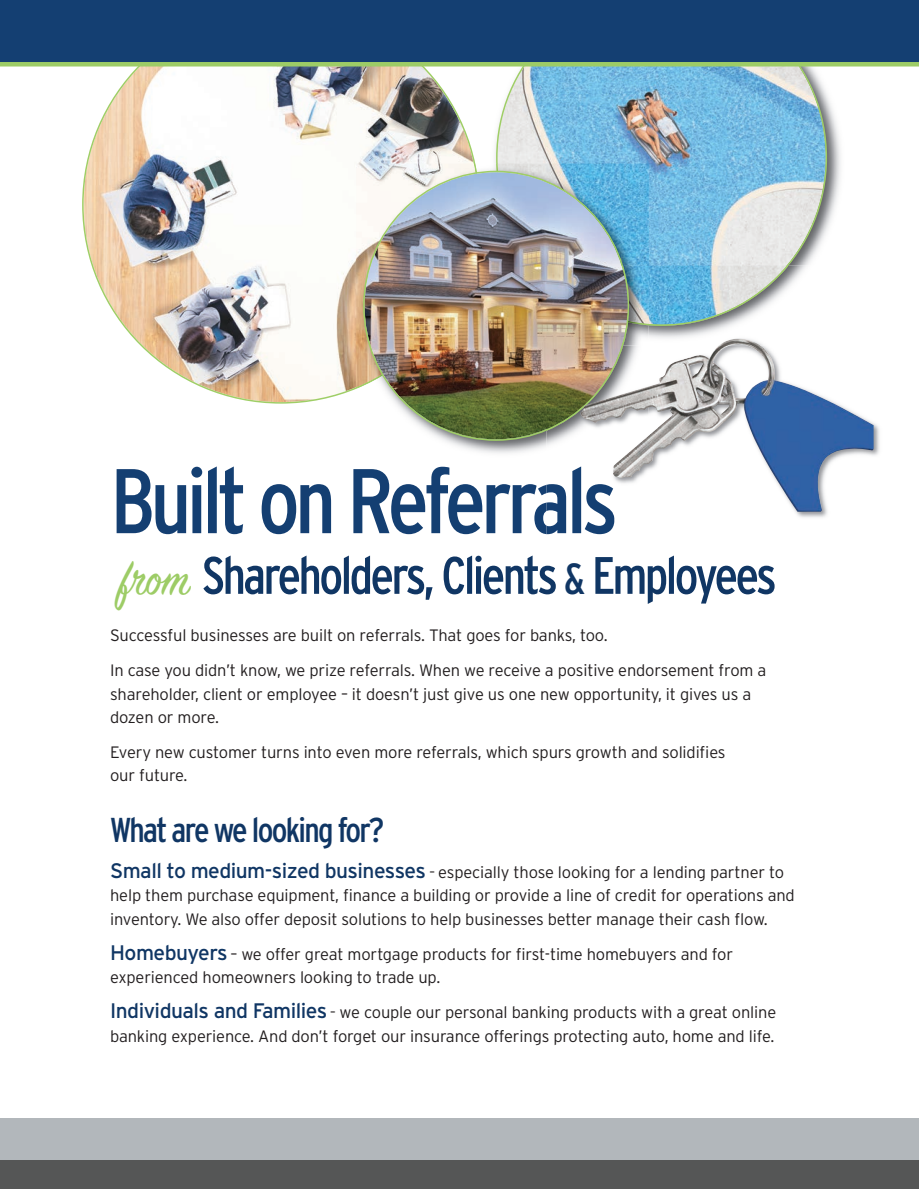
<style>
.page{position:relative;width:919px;height:1189px;background:#fff}
.page>*{position:absolute;margin:0;border:0;box-sizing:border-box;transform-origin:0 0}
.t1{font:condensed 91.5px "Interstate";letter-spacing:-.05em;color:#143f72}
.t2{font:condensed 52.5px "Interstate";letter-spacing:-.05em;color:#103664}
.t3{font:condensed 34.5px "Interstate";letter-spacing:-.05em;color:#103664}
.t4{font:300 16.5px/23.2px "Interstate";letter-spacing:-.01em;color:#231f20}
.s1{font-family:"Sign Painter House Script";font-stretch:normal;color:#9dcc66}
.s2{font-size:43.5px}
.s3{font-weight:400;font-size:21px;color:#103664}
.s4{font-stretch:condensed}
</style>
<div class="page">
<img style="left:82px;top:66px;width:398px;height:338px">
<img style="left:489px;top:66px;width:357px;height:164px">
<svg style="left:496px;top:66px;width:331px;height:200px;background:#97c3da"></svg>
<img style="left:356px;top:170px;width:191px;height:283px">
<img style="left:356px;top:164px;width:122px;height:223px">
<img style="left:498px;top:164px;width:151px;height:102px">
<img style="left:363px;top:171px;width:266px;height:270px">
<img style="left:547px;top:396px;width:333px;height:139px">
<img style="left:649px;top:266px;width:157px;height:72px">
<img style="left:649px;top:266px;width:139px;height:60px">
<img style="left:629px;top:266px;width:157px;height:58px">
<img style="left:547px;top:431px;width:34px;height:30px">
<img style="left:629px;top:325px;width:20px;height:13px">
<img style="left:629px;top:321px;width:20px;height:4px">
<img style="left:547px;top:266px;width:81px;height:163px">
<img style="left:547px;top:466px;width:67px;height:68px">
<img style="left:581px;top:338px;width:241px;height:174px">
<div style="left:0;top:0;width:919px;height:65px;background:#143f72"></div>
<div style="left:0;top:1118px;width:919px;height:42px;background:#b2b7bb"></div>
<div style="left:0;top:1160px;width:919px;height:29px;background:#555656"></div>
<hr style="left:0;top:62px;width:919px;height:4px;background:#9dcc66">
<h1 class="t1" style="left:110px;top:448px;width:509px">Built on Referrals</h1>
<h2 class="t2" style="left:119px;top:545px;width:659px"><span class="s1">¨−</span> Shareholders, Clients <span class="s2">&amp;</span> Employees</h2>
<p class="t4" style="left:110px;top:618px;width:658px;line-height:35.2px">Successful businesses are built on referrals. That goes for banks, too.<br>In case you didn’t know, we prize referrals. When we receive a positive endorsement from a</p>
<p class="t4" style="left:110px;top:682px;width:643px">shareholder, client or employee – it doesn’t just give us one new opportunity, it gives us a dozen or more.</p>
<p class="t4" style="left:110px;top:741px;width:617px">Every new customer turns into even more referrals, which spurs growth and solidifies our future.</p>
<h3 class="t3" style="left:110px;top:810px;width:276px">What are we looking for?</h3>
<p class="t4" style="left:110px;top:861px;width:686px"><span class="s3">Small to medium-sized businesses</span> <span class="s4">–</span> especially those looking for a lending partner to help them purchase equipment, finance a building or provide a line of credit for operations and inventory. We also offer deposit solutions to help businesses better manage their cash flow.</p>
<p class="t4" style="left:110px;top:942px;width:624px"><span class="s3">Homebuyers</span> – we offer great mortgage products for first-time homebuyers and for experienced homeowners looking to trade up.</p>
<p class="t4" style="left:110px;top:1001px;width:668px"><span class="s3">Individuals and Families</span> <span class="s4">–</span> we couple our personal banking products with a great online banking experience. And don’t forget our insurance offerings protecting auto, home and life.</p>
</div>
